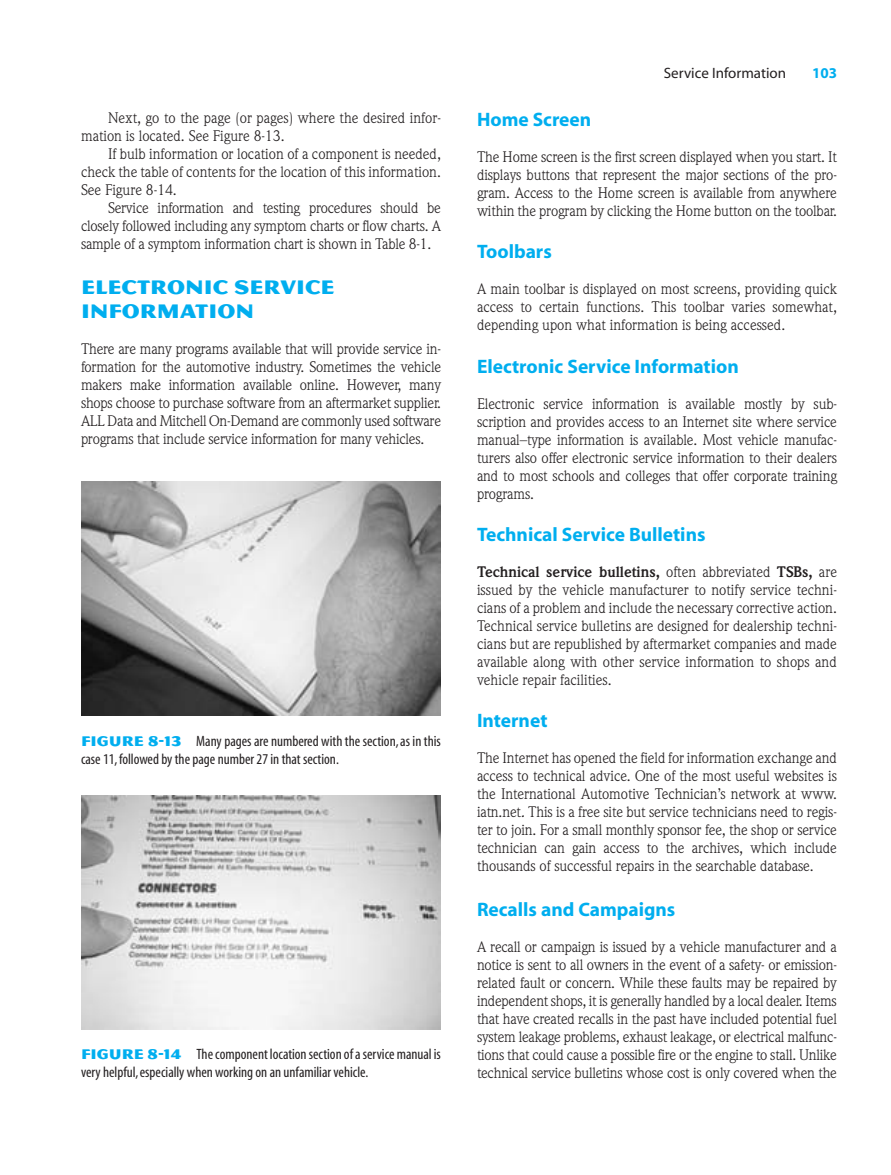
<style>
.page{position:relative;width:891px;height:1175px;background:#fff}
.page>*{position:absolute;margin:0;border:0;box-sizing:border-box;transform-origin:0 0}
.t1{font:21px/24px "Magnesium MVB";color:#00aeef}
.t2{font:700 19.5px "Myriad";color:#00aeef}
.t3{font:15px/18px "Weidemann";letter-spacing:-.005em;color:#231f20;text-align:justify}
.t4{font:condensed 15px/18px "Myriad";color:#231f20}
.t5{font:15px "Myriad";color:#231f20}
.t6{font:700 15px "Myriad";color:#00aeef}
.s1{font-family:"Magnesium MVB";font-stretch:normal;color:#00aeef}
.s2{font-weight:700}
.s3{font-style:italic}
</style>
<div class="page">
<img style="left:81px;top:481px;width:360px;height:234px">
<img style="left:81px;top:795px;width:360px;height:234px">
<p class="t3" style="left:81px;top:110px;width:361px;text-indent:27px">Next, go to the page (or pages) where the desired infor&shy;mation is located. See Figure 8-13.</p>
<p class="t3" style="left:81px;top:146px;width:362px;text-indent:27px">If bulb information or location of a component is needed, check the table of contents for the location of this information.<br>See Figure 8-14.</p>
<p class="t3" style="left:81px;top:200px;width:361px;text-indent:27px">Service information and testing procedures should be closely followed including any symptom charts or flow charts. A sample of a symptom information chart is shown in Table 8-1.</p>
<h1 class="t1" style="left:81px;top:275px;width:255px">ELECTRONIC SERVICE<br>INFORMATION</h1>
<p class="t3" style="left:81px;top:341px;width:362px">There are many programs available that will provide service in&shy;formation for the automotive industry. Sometimes the vehicle makers make information available online. However, many shops choose to purchase software from an aftermarket supplier.<br>ALL Data and Mitchell On-Demand are commonly used software programs that include service information for many vehicles.</p>
<p class="t4" style="left:81px;top:732px;width:361px"><span class="s1">FIGURE 8-13</span> Many pages are numbered with the section,as in this case 11,followed by the page number 27 in that section.</p>
<p class="t4" style="left:81px;top:1046px;width:361px"><span class="s1">FIGURE 8-14</span> The component location section of a service manual is very helpful,especially when working on an unfamiliar vehicle.</p>
<p class="t5" style="left:664px;top:67px;width:124px">Service Information</p>
<p class="t6" style="left:812px;top:67px;width:26px">103</p>
<h2 class="t2" style="left:477px;top:112px;width:116px">Home Screen</h2>
<p class="t3" style="left:477px;top:150px;width:362px">The Home screen is the first screen displayed when you start. It displays buttons that represent the major sections of the pro&shy;gram. Access to the Home screen is available from anywhere within the program by clicking the Home button on the toolbar.</p>
<h2 class="t2" style="left:477px;top:244px;width:76px">Toolbars</h2>
<p class="t3" style="left:477px;top:282px;width:362px">A main toolbar is displayed on most screens, providing quick access to certain functions. This toolbar varies somewhat, depending upon what information is being accessed.</p>
<h2 class="t2" style="left:477px;top:358px;width:263px">Electronic Service Information</h2>
<p class="t3" style="left:477px;top:396px;width:362px">Electronic service information is available mostly by sub&shy;scription and provides access to an Internet site where service manual–type information is available. Most vehicle manufac&shy;turers also offer electronic service information to their dealers and to most schools and colleges that offer corporate training programs.</p>
<h2 class="t2" style="left:477px;top:526px;width:230px">Technical Service Bulletins</h2>
<p class="t3" style="left:477px;top:564px;width:362px"><span class="s2">Technical service bulletins,</span> often abbreviated <span class="s2">TSBs,</span> are issued by the vehicle manufacturer to notify service techni&shy;cians of a problem and include the necessary corrective action.<br>Technical service bulletins are designed for dealership techni&shy;cians but are republished by aftermarket companies and made available along with other service information to shops and vehicle repair facilities.</p>
<h2 class="t2" style="left:477px;top:713px;width:72px">Internet</h2>
<p class="t3" style="left:477px;top:750px;width:361px">The Internet has opened the field for information exchange and access to technical advice. One of the most useful websites is the International Automotive Technician’s network at www. iatn.net<span class="s3">.</span> This is a free site but service technicians need to regis&shy;ter to join. For a small monthly sponsor fee, the shop or service technician can gain access to the archives, which include thousands of successful repairs in the searchable database.</p>
<h2 class="t2" style="left:477px;top:902px;width:200px">Recalls and Campaigns</h2>
<p class="t3" style="left:477px;top:939px;width:361px">A recall or campaign is issued by a vehicle manufacturer and a notice is sent to all owners in the event of a safety- or emission&shy;related fault or concern. While these faults may be repaired by independent shops, it is generally handled by a local dealer. Items that have created recalls in the past have included potential fuel system leakage problems, exhaust leakage, or electrical malfunc&shy;tions that could cause a possible fire or the engine to stall. Unlike technical service bulletins whose cost is only covered when the</p>
</div>
